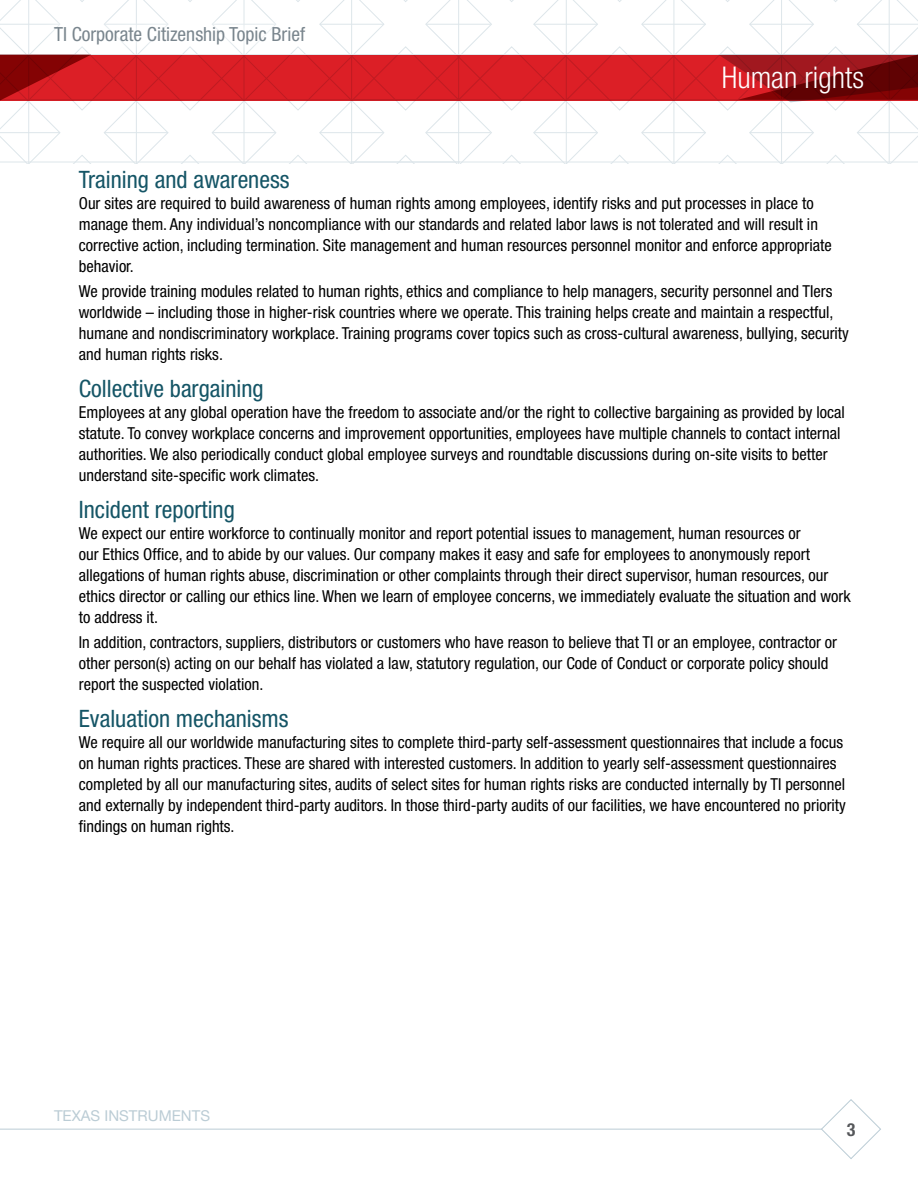
<style>
.page{position:relative;width:918px;height:1188px;background:#fff}
.page>*{position:absolute;margin:0;border:0;box-sizing:border-box;transform-origin:0 0}
.t1{font:300 condensed 30px "Helvetica Neue LT Std";color:#fff}
.t2{font:condensed 24px "Helvetica Neue LT Std";color:#155566}
.t3{font:condensed 19.5px "Helvetica Neue LT Std";color:#79858d}
.t4{font:700 condensed 18px "Helvetica Neue LT Std";color:#55575a}
.t5{font:condensed 16.5px/21px "Helvetica Neue LT Std";color:#000}
.t6{font:15px "Helvetica Neue LT Std";color:#bbccd5}
</style>
<div class="page">
<svg style="left:820px;top:1099px;width:61px;height:60px"></svg>
<hr style="left:0;top:1129px;width:822px;height:1px;background:#bbccd5">
<svg style="left:0;top:0;width:918px;height:163px"></svg>
<div style="left:42px;top:14px;width:275px;height:42px;background:#fff"></div>
<p class="t3" style="left:54px;top:23px;width:253px">TI Corporate Citizenship Topic Brief</p>
<h1 class="t1" style="left:722px;top:60px;width:144px">Human rights</h1>
<h2 class="t2" style="left:79px;top:165px;width:212px">Training and awareness</h2>
<p class="t5" style="left:79px;top:192px;width:755px">Our sites are required to build awareness of human rights among employees, identify risks and put processes in place to manage them. Any individual’s noncompliance with our standards and related labor laws is not tolerated and will result in corrective action, including termination. Site management and human resources personnel monitor and enforce appropriate behavior.</p>
<p class="t5" style="left:79px;top:281px;width:772px">We provide training modules related to human rights, ethics and compliance to help managers, security personnel and TIers worldwide – including those in higher-risk countries where we operate. This training helps create and maintain a respectful, humane and nondiscriminatory workplace. Training programs cover topics such as cross-cultural awareness, bullying, security and human rights risks.</p>
<h2 class="t2" style="left:79px;top:375px;width:186px">Collective bargaining</h2>
<p class="t5" style="left:79px;top:402px;width:768px">Employees at any global operation have the freedom to associate and/or the right to collective bargaining as provided by local statute. To convey workplace concerns and improvement opportunities, employees have multiple channels to contact internal authorities. We also periodically conduct global employee surveys and roundtable discussions during on-site visits to better understand site-specific work climates.</p>
<h2 class="t2" style="left:79px;top:495px;width:157px">Incident reporting</h2>
<p class="t5" style="left:79px;top:522px;width:773px">We expect our entire workforce to continually monitor and report potential issues to management, human resources or<br>our Ethics Office, and to abide by our values. Our company makes it easy and safe for employees to anonymously report allegations of human rights abuse, discrimination or other complaints through their direct supervisor, human resources, our ethics director or calling our ethics line. When we learn of employee concerns, we immediately evaluate the situation and work to address it.</p>
<p class="t5" style="left:79px;top:632px;width:760px">In addition, contractors, suppliers, distributors or customers who have reason to believe that TI or an employee, contractor or other person(s) acting on our behalf has violated a law, statutory regulation, our Code of Conduct or corporate policy should report the suspected violation.</p>
<h2 class="t2" style="left:79px;top:705px;width:211px">Evaluation mechanisms</h2>
<p class="t5" style="left:79px;top:732px;width:769px">We require all our worldwide manufacturing sites to complete third-party self-assessment questionnaires that include a focus on human rights practices. These are shared with interested customers. In addition to yearly self-assessment questionnaires completed by all our manufacturing sites, audits of select sites for human rights risks are conducted internally by TI personnel and externally by independent third-party auditors. In those third-party audits of our facilities, we have encountered no priority findings on human rights.</p>
<p class="t6" style="left:54px;top:1107px;width:158px">TEXAS INSTRUMENTS</p>
<p class="t4" style="left:847px;top:1118px;width:10px">3</p>
</div>
